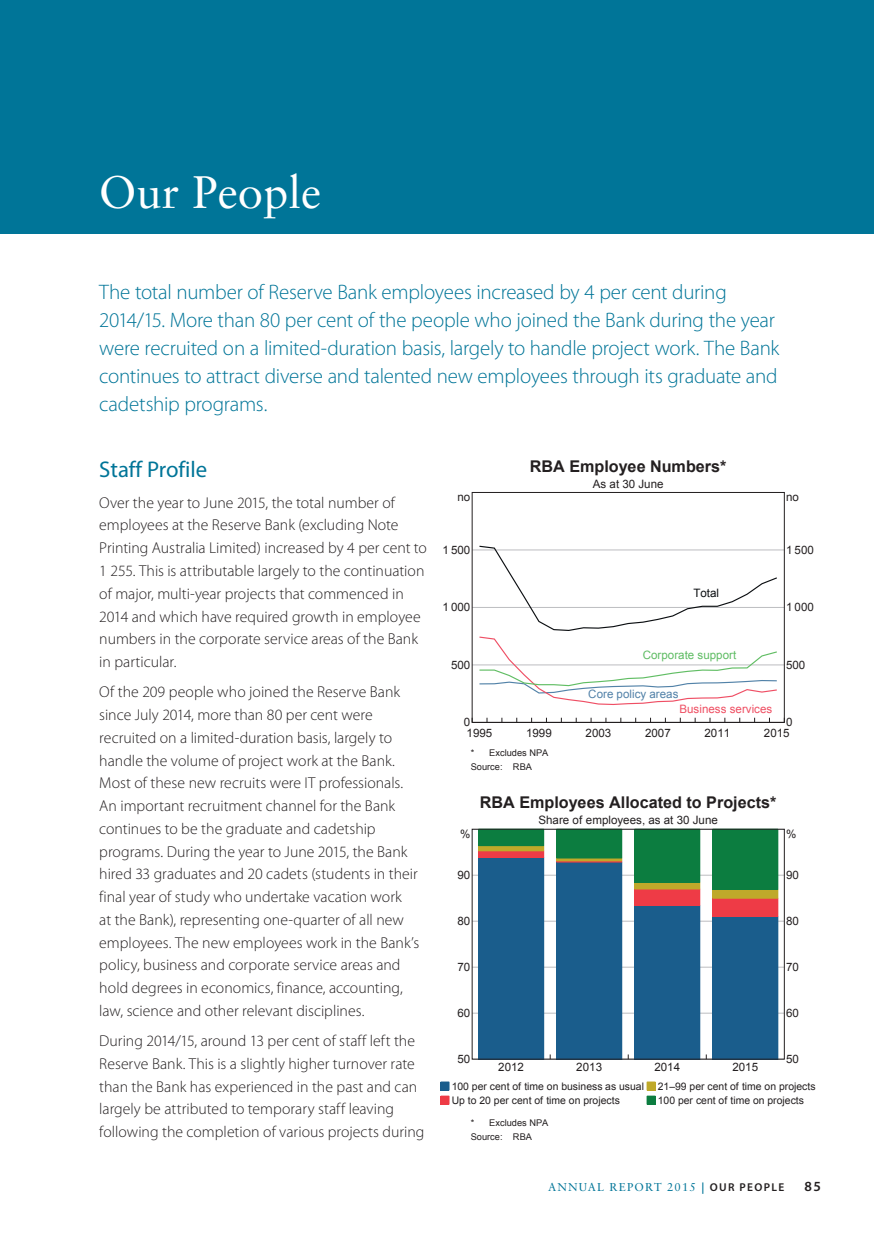
<style>
.page{position:relative;width:874px;height:1241px;background:#fff}
.page>*{position:absolute;margin:0;border:0;box-sizing:border-box;transform-origin:0 0}
.t1{font:45.5px "Sabon LT Std";color:#fff}
.t2{font:22.75px "Myriad Pro";color:#007598}
.t3{font:300 21px/28px "Myriad Pro";letter-spacing:-.015em;color:#007598}
.t4{font:700 16.1px "Arial";color:#231f20}
.t5{font:300 15.75px/22.8px "Myriad Pro";color:#231f20}
.t6{font:600 14px "Myriad Pro";color:#231f20}
.t7{font:11.55px "Arial";color:#231f20}
.t8{font:11.55px "Arial";color:#ef4e62}
.t9{font:11.55px "Arial";color:#5ebc63}
.t10{font:11.55px "Arial";color:#5181a8}
.t11{font:11.55px "Arial";color:#0b0e11}
.t12{font:11.38px "Sabon LT Std";letter-spacing:.1em;color:#007598}
.t13{font:10.33px/14.2px "Arial";color:#231f20}
.t14{font:9.28px/14px "Arial";color:#231f20}
.s1{font-family:"Myriad Pro";font-weight:600}
.s2{font-family:"Myriad Pro";font-weight:600;color:#231f20}
</style>
<div class="page">
<div style="left:0;top:0;width:873px;height:233px;background:#007598"></div>
<hr style="left:472px;top:722px;width:312px;height:1px;background:#231f20">
<hr style="left:472px;top:664px;width:312px;height:1px;background:#bcbdc0">
<hr style="left:472px;top:607px;width:312px;height:1px;background:#bcbdc0">
<hr style="left:472px;top:549px;width:312px;height:1px;background:#bcbdc0">
<svg style="left:478px;top:545px;width:299px;height:160px"></svg>
<div style="left:471px;top:492px;width:313px;height:230px;border:1px solid #231f20"></div>
<hr style="left:472px;top:1012px;width:312px;height:1px;background:#bcbdc0">
<hr style="left:472px;top:966px;width:312px;height:1px;background:#bcbdc0">
<hr style="left:472px;top:920px;width:312px;height:1px;background:#bcbdc0">
<hr style="left:472px;top:874px;width:312px;height:1px;background:#bcbdc0">
<div style="left:478px;top:857px;width:65px;height:200px;background:#1a5d8c"></div>
<div style="left:478px;top:850px;width:65px;height:7px;background:#ee3b46"></div>
<div style="left:478px;top:850px;width:65px;height:7px;border:1px solid #ee3b46"></div>
<div style="left:478px;top:845px;width:65px;height:5px;background:#bfa92a"></div>
<div style="left:478px;top:845px;width:65px;height:5px;border:1px solid #bfa92a"></div>
<div style="left:478px;top:829px;width:65px;height:16px;background:#0c7d40"></div>
<div style="left:556px;top:862px;width:65px;height:195px;background:#1a5d8c"></div>
<div style="left:556px;top:860px;width:65px;height:2px;border:1px solid #ee3b46"></div>
<div style="left:556px;top:857px;width:65px;height:3px;border:1px solid #bfa92a"></div>
<div style="left:556px;top:829px;width:65px;height:28px;background:#0c7d40"></div>
<div style="left:634px;top:905px;width:65px;height:152px;background:#1a5d8c"></div>
<div style="left:634px;top:888px;width:65px;height:17px;background:#ee3b46"></div>
<div style="left:634px;top:888px;width:65px;height:17px;border:1px solid #ee3b46"></div>
<div style="left:634px;top:882px;width:65px;height:6px;background:#bfa92a"></div>
<div style="left:634px;top:882px;width:65px;height:6px;border:1px solid #bfa92a"></div>
<div style="left:634px;top:829px;width:65px;height:53px;background:#0c7d40"></div>
<div style="left:712px;top:916px;width:65px;height:141px;background:#1a5d8c"></div>
<div style="left:712px;top:898px;width:65px;height:18px;background:#ee3b46"></div>
<div style="left:712px;top:898px;width:65px;height:18px;border:1px solid #ee3b46"></div>
<div style="left:712px;top:889px;width:65px;height:9px;background:#bfa92a"></div>
<div style="left:712px;top:889px;width:65px;height:9px;border:1px solid #bfa92a"></div>
<div style="left:712px;top:829px;width:65px;height:60px;background:#0c7d40"></div>
<div style="left:440px;top:1081px;width:9px;height:8px;background:#1a5d8c"></div>
<div style="left:440px;top:1081px;width:9px;height:8px;border:1px solid #1a5d8c"></div>
<div style="left:440px;top:1095px;width:9px;height:8px;background:#ee3b46"></div>
<div style="left:440px;top:1095px;width:9px;height:9px;border:1px solid #ee3b46"></div>
<div style="left:646px;top:1081px;width:8px;height:8px;background:#bfa92a"></div>
<div style="left:646px;top:1081px;width:9px;height:8px;border:1px solid #bfa92a"></div>
<div style="left:646px;top:1095px;width:8px;height:8px;background:#0c7d40"></div>
<div style="left:646px;top:1095px;width:9px;height:9px;border:1px solid #0c7d40"></div>
<h1 class="t1" style="left:99px;top:165px;width:224px">Our People</h1>
<p class="t3" style="left:99px;top:277px;width:681px">The total number of Reserve Bank employees increased by 4 per cent during 2014/15. More than 80 per cent of the people who joined the Bank during the year were recruited on a limited-duration basis, largely to handle project work. The Bank continues to attract diverse and talented new employees through its graduate and cadetship programs.</p>
<h2 class="t2" style="left:99px;top:456px;width:109px">Staff Profile</h2>
<p class="t5" style="left:99px;top:491px;width:329px">Over the year to June 2015, the total number of employees at the Reserve Bank (excluding Note Printing Australia Limited) increased by 4 per cent to 1 255. This is attributable largely to the continuation of major, multi-year projects that commenced in 2014 and which have required growth in employee numbers in the corporate service areas of the Bank in particular.</p>
<p class="t5" style="left:99px;top:680px;width:321px">Of the 209 people who joined the Reserve Bank since July 2014, more than 80 per cent were recruited on a limited-duration basis, largely to handle the volume of project work at the Bank.<br>Most of these new recruits were IT professionals.<br>An important recruitment channel for the Bank continues to be the graduate and cadetship programs. During the year to June 2015, the Bank hired 33 graduates and 20 cadets (students in their final year of study who undertake vacation work<br>at the Bank), representing one-quarter of all new employees. The new employees work in the Bank’s policy, business and corporate service areas and hold degrees in economics, finance, accounting, law, science and other relevant disciplines.</p>
<p class="t5" style="left:99px;top:1029px;width:326px">During 2014/15, around 13 per cent of staff left the Reserve Bank. This is a slightly higher turnover rate than the Bank has experienced in the past and can largely be attributed to temporary staff leaving following the completion of various projects during</p>
<p class="t4" style="left:529px;top:455px;width:198px">RBA Employee Numbers*</p>
<p class="t7" style="left:592px;top:476px;width:72px">As at 30 June</p>
<p class="t7" style="left:457px;top:489px;width:14px">no</p>
<p class="t7" style="left:785px;top:489px;width:14px">no</p>
<p class="t7" style="left:442px;top:542px;width:29px">1 500</p>
<p class="t7" style="left:785px;top:542px;width:29px">1 500</p>
<p class="t11" style="left:693px;top:585px;width:27px">Total</p>
<p class="t7" style="left:442px;top:599px;width:29px">1 000</p>
<p class="t7" style="left:785px;top:599px;width:29px">1 000</p>
<p class="t7" style="left:451px;top:657px;width:21px">500</p>
<p class="t9" style="left:642px;top:647px;width:95px">Corporate support</p>
<p class="t10" style="left:588px;top:686px;width:92px">Core policy areas</p>
<p class="t7" style="left:785px;top:657px;width:21px">500</p>
<p class="t8" style="left:679px;top:701px;width:94px">Business services</p>
<p class="t7" style="left:463px;top:714px;width:8px">0</p>
<p class="t7" style="left:785px;top:714px;width:8px">0</p>
<p class="t7" style="left:466px;top:725px;width:27px">1995</p>
<p class="t7" style="left:526px;top:725px;width:27px">1999</p>
<p class="t7" style="left:585px;top:725px;width:27px">2003</p>
<p class="t7" style="left:644px;top:725px;width:27px">2007</p>
<p class="t7" style="left:704px;top:725px;width:27px">2011</p>
<p class="t7" style="left:763px;top:725px;width:27px">2015</p>
<p class="t14" style="left:470px;top:745px;width:79px">* Excludes NPA<br>Source: RBA</p>
<p class="t7" style="left:460px;top:826px;width:12px">%</p>
<p class="t4" style="left:479px;top:791px;width:298px">RBA Employees Allocated to Projects*</p>
<p class="t7" style="left:538px;top:811px;width:181px">Share of employees, as at 30 June</p>
<p class="t7" style="left:785px;top:826px;width:12px">%</p>
<p class="t7" style="left:457px;top:867px;width:14px">90</p>
<p class="t7" style="left:785px;top:867px;width:14px">90</p>
<p class="t7" style="left:457px;top:913px;width:14px">80</p>
<p class="t7" style="left:785px;top:913px;width:14px">80</p>
<p class="t7" style="left:457px;top:959px;width:14px">70</p>
<p class="t7" style="left:457px;top:1005px;width:14px">60</p>
<p class="t7" style="left:785px;top:959px;width:14px">70</p>
<p class="t7" style="left:785px;top:1005px;width:14px">60</p>
<p class="t7" style="left:457px;top:1051px;width:14px">50</p>
<p class="t7" style="left:498px;top:1059px;width:27px">2012</p>
<p class="t7" style="left:576px;top:1059px;width:27px">2013</p>
<p class="t7" style="left:654px;top:1059px;width:27px">2014</p>
<p class="t7" style="left:732px;top:1059px;width:27px">2015</p>
<p class="t7" style="left:785px;top:1051px;width:14px">50</p>
<p class="t13" style="left:451px;top:1079px;width:194px">100 per cent of time on business as usual<br>Up to 20 per cent of time on projects</p>
<p class="t13" style="left:657px;top:1079px;width:159px">21–99 per cent of time on projects<br>100 per cent of time on projects</p>
<p class="t14" style="left:470px;top:1115px;width:79px">* Excludes NPA<br>Source: RBA</p>
<p class="t12" style="left:548px;top:1180px;width:238px">ANNUAL REPORT 2015 <span class="s1">|</span> <span class="s2">OUR PEOPLE</span></p>
<p class="t6" style="left:804px;top:1177px;width:18px">85</p>
</div>
